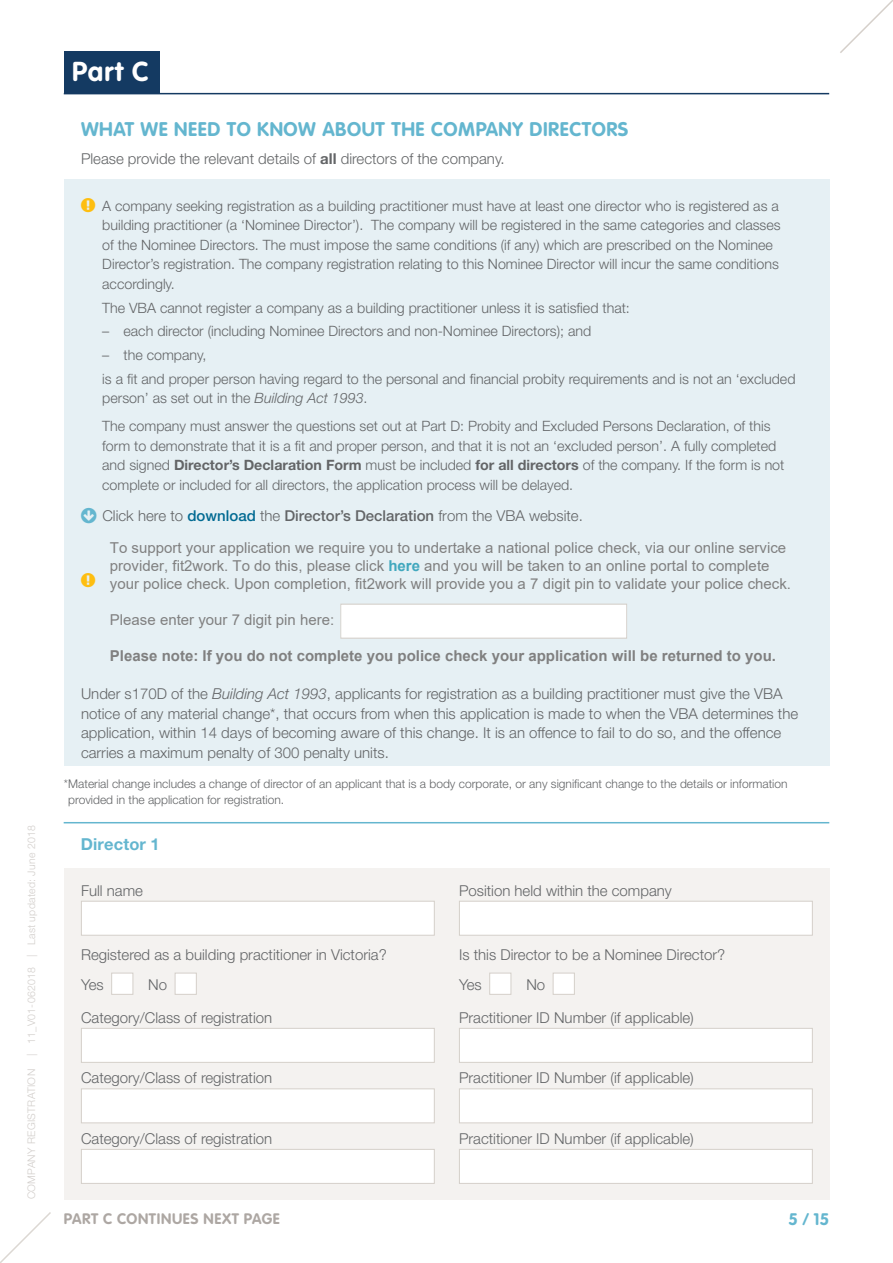
<style>
.page{position:relative;width:893px;height:1263px;background:#fff}
.page>*{position:absolute;margin:0;border:0;box-sizing:border-box;transform-origin:0 0}
.t1{font:700 27px "VAG Rounded";color:#fff}
.Heading_2__Light_Blu{font:700 19.5px "VAG Rounded";letter-spacing:.03em;color:#64b6cf}
.Heading__3{font:700 16.5px "Helvetica Neue LT Std";letter-spacing:.01em;color:#64b6cf}
.t2{font:700 16.5px "VAG Rounded";color:#64b6cf}
.Normal_body_copy{font:300 15px/19.5px "Helvetica Neue LT Std";color:#636567}
.t3{font:15px/18px "Arial";color:#808080}
.t4{font:700 15px "Arial";color:#808080}
.Heading_2__Light_Blu-2{font:300 15px "Helvetica Neue LT Std";color:#636567}
.t5{font:700 15px "VAG Rounded";letter-spacing:.04em;color:#ada7a3}
.Normal_body_copy-2{font:300 14.25px/19.5px "Helvetica Neue LT Std";color:#636567}
.Normal_body_copy-3{font:300 12px/16.5px "Helvetica Neue LT Std";color:#636567}
.t6{font:300 10.5px "Helvetica Neue LT Std";letter-spacing:.025em;color:#d2cecb}
.s1{font-weight:700}
.s2{font-style:italic}
.s3{font-weight:500;color:#016a92}
.s4{font-weight:500}
.s5{font-weight:700;color:#41a8be}
</style>
<div class="page">
<div style="left:64px;top:868px;width:765px;height:331px;background:#f4f2f0"></div>
<div style="left:81px;top:901px;width:354px;height:34px;background:#fff;border:1px solid #d5d0ca"></div>
<div style="left:459px;top:901px;width:354px;height:34px;background:#fff;border:1px solid #d5d0ca"></div>
<div style="left:111px;top:973px;width:22px;height:22px;background:#fff;border:1px solid #d5d0ca"></div>
<div style="left:175px;top:973px;width:22px;height:22px;background:#fff;border:1px solid #d5d0ca"></div>
<div style="left:489px;top:973px;width:22px;height:22px;background:#fff;border:1px solid #d5d0ca"></div>
<div style="left:553px;top:973px;width:22px;height:22px;background:#fff;border:1px solid #d5d0ca"></div>
<div style="left:81px;top:1028px;width:354px;height:35px;background:#fff;border:1px solid #d5d0ca"></div>
<div style="left:459px;top:1028px;width:354px;height:35px;background:#fff;border:1px solid #d5d0ca"></div>
<div style="left:81px;top:1088px;width:354px;height:35px;background:#fff;border:1px solid #d5d0ca"></div>
<div style="left:459px;top:1088px;width:354px;height:35px;background:#fff;border:1px solid #d5d0ca"></div>
<div style="left:81px;top:1149px;width:354px;height:35px;background:#fff;border:1px solid #d5d0ca"></div>
<div style="left:459px;top:1149px;width:354px;height:35px;background:#fff;border:1px solid #d5d0ca"></div>
<hr style="left:64px;top:822px;width:765px;height:1px;background:#64b6cf">
<div style="left:64px;top:180px;width:765px;height:502px;background:#e6f0f4"></div>
<div style="left:64px;top:660px;width:765px;height:106px;background:#e6f0f4"></div>
<div style="left:64px;top:51px;width:95px;height:43px;background:#143a62"></div>
<hr style="left:64px;top:93px;width:765px;height:1px;background:#143a62">
<svg style="left:840px;top:0;width:53px;height:53px"></svg>
<svg style="left:0;top:1212px;width:51px;height:51px"></svg>
<div style="left:340px;top:604px;width:287px;height:34px;background:#fff;border:1px solid #d5d0ca"></div>
<p class="t6" style="left:25px;top:1199px;width:375px;rotate:-90deg">COMPANY REGISTRATION | 11_V01-062018 | Last updated: June 2018</p>
<p class="t1" style="left:72px;top:56px;width:78px">Part C</p>
<p class="Heading_2__Light_Blu" style="left:81px;top:118px;width:549px">WHAT WE NEED TO KNOW ABOUT THE COMPANY DIRECTORS</p>
<p class="Heading_2__Light_Blu-2" style="left:81px;top:149px;width:425px">Please provide the relevant details of <span class="s1">all</span> directors of the company.</p>
<p class="Normal_body_copy-2" style="left:102px;top:196px;width:680px">A company seeking registration as a building practitioner must have at least one director who is registered as a building practitioner (a ‘Nominee Director’). The company will be registered in the same categories and classes of the Nominee Directors. The must impose the same conditions (if any) which are prescribed on the Nominee Director’s registration. The company registration relating to this Nominee Director will incur the same conditions accordingly.</p>
<p class="Normal_body_copy-2" style="left:102px;top:297px;width:529px">The VBA cannot register a company as a building practitioner unless it is satisfied that:</p>
<p class="Normal_body_copy-2" style="left:102px;top:321px;width:491px">– each director (including Nominee Directors and non-Nominee Directors); and</p>
<p class="Normal_body_copy-2" style="left:102px;top:345px;width:106px">– the company,</p>
<p class="Normal_body_copy-2" style="left:102px;top:369px;width:695px">is a fit and proper person having regard to the personal and financial probity requirements and is not an ‘excluded person’ as set out in the <span class="s2">Building Act 1993</span>.</p>
<p class="Normal_body_copy-2" style="left:102px;top:416px;width:684px">The company must answer the questions set out at Part D: Probity and Excluded Persons Declaration, of this form to demonstrate that it is a fit and proper person, and that it is not an ‘excluded person’. A fully completed and signed <span class="s1">Director’s Declaration Form</span> must be included <span class="s1">for all directors</span> of the company. If the form is not complete or included for all directors, the application process will be delayed.</p>
<p class="Normal_body_copy" style="left:102px;top:505px;width:482px">Click here to <span class="s3">download</span> the <span class="s4">Director’s Declaration</span> from the VBA website.</p>
<p class="t3" style="left:110px;top:538px;width:683px">To support your application we require you to undertake a national police check, via our online service provider, fit2work. To do this, please click <span class="s5">here</span> and you will be taken to an online portal to complete your police check. Upon completion, fit2work will provide you a 7 digit pin to validate your police check.</p>
<p class="t3" style="left:110px;top:610px;width:226px">Please enter your 7 digit pin here:</p>
<p class="t4" style="left:110px;top:645px;width:668px">Please note: If you do not complete you police check your application will be returned to you.</p>
<p class="Normal_body_copy" style="left:81px;top:684px;width:719px">Under s170D of the <span class="s2">Building Act 1993</span>, applicants for registration as a building practitioner must give the VBA notice of any material change*, that occurs from when this application is made to when the VBA determines the application, within 14 days of becoming aware of this change. It is an offence to fail to do so, and the offence carries a maximum penalty of 300 penalty units.</p>
<p class="Normal_body_copy-3" style="left:68px;top:775px;width:721px;text-indent:-4px">*Material change includes a change of director of an applicant that is a body corporate, or any significant change to the details or information provided in the application for registration.</p>
<p class="Heading__3" style="left:81px;top:834px;width:81px">Director 1</p>
<p class="Normal_body_copy" style="left:81px;top:880px;width:63px">Full name</p>
<p class="Normal_body_copy" style="left:459px;top:880px;width:214px">Position held within the company</p>
<p class="Normal_body_copy" style="left:81px;top:945px;width:307px">Registered as a building practitioner in Victoria?</p>
<p class="Normal_body_copy" style="left:459px;top:945px;width:268px">Is this Director to be a Nominee Director?</p>
<p class="Normal_body_copy" style="left:81px;top:975px;width:24px">Yes</p>
<p class="Normal_body_copy" style="left:148px;top:975px;width:20px">No</p>
<p class="Normal_body_copy" style="left:459px;top:975px;width:24px">Yes</p>
<p class="Normal_body_copy" style="left:526px;top:975px;width:20px">No</p>
<p class="Normal_body_copy" style="left:81px;top:1007px;width:193px">Category/Class of registration</p>
<p class="Normal_body_copy" style="left:459px;top:1007px;width:236px">Practitioner ID Number (if applicable)</p>
<p class="Normal_body_copy" style="left:81px;top:1068px;width:193px">Category/Class of registration</p>
<p class="Normal_body_copy" style="left:459px;top:1068px;width:236px">Practitioner ID Number (if applicable)</p>
<p class="Normal_body_copy" style="left:81px;top:1128px;width:193px">Category/Class of registration</p>
<p class="Normal_body_copy" style="left:459px;top:1128px;width:236px">Practitioner ID Number (if applicable)</p>
<p class="t5" style="left:64px;top:1209px;width:217px">PART C CONTINUES NEXT PAGE</p>
<p class="t2" style="left:789px;top:1209px;width:42px">5 / 15</p>
</div>
